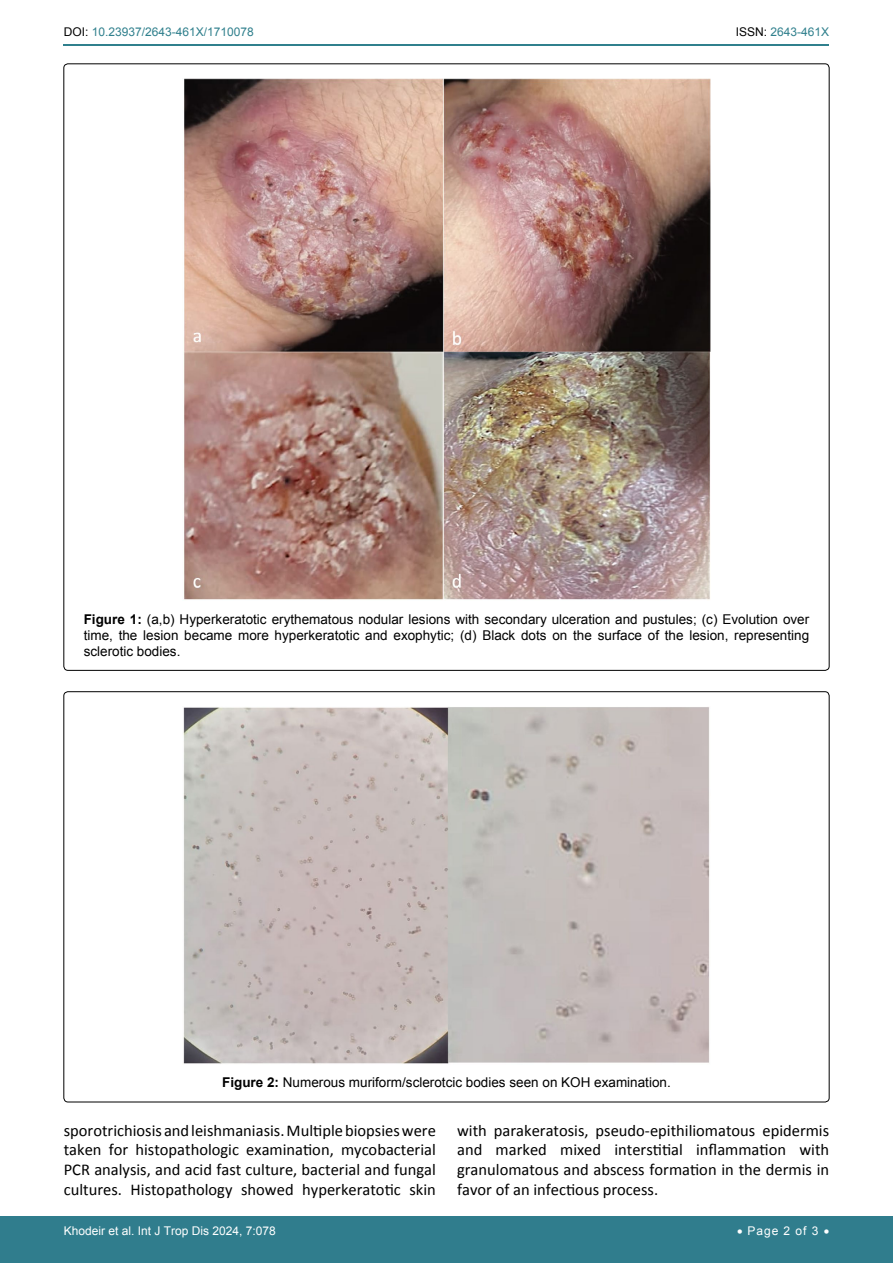
<style>
.page{position:relative;width:893px;height:1263px;background:#fff}
.page>*{position:absolute;margin:0;border:0;box-sizing:border-box;transform-origin:0 0}
.t1{font:16.5px/19.8px "Calibri";color:#000;text-align:justify}
.t2{font:13.5px/16.2px "Arial";color:#000;text-align:justify}
.t3{font:12px "Arial";color:#30808d}
.t4{font:12px "Arial";color:#fff}
.s1{color:#000}
.s2{font-weight:700}
</style>
<div class="page">
<div style="left:0;top:1217px;width:893px;height:46px;background:#307d8d"></div>
<hr style="left:64px;top:45px;width:765px;height:1px;background:#30808d">
<img style="left:184px;top:78px;width:526px;height:522px">
<img style="left:183px;top:707px;width:527px;height:357px">
<p class="t3" style="left:64px;top:24px;width:192px"><span class="s1">DOI:</span> 10.23937/2643-461X/1710078</p>
<p class="t3" style="left:736px;top:24px;width:95px"><span class="s1">ISSN:</span> 2643-461X</p>
<p class="t2" style="left:84px;top:611px;width:727px"><span class="s2">Figure 1:</span> (a,b) Hyperkeratotic erythematous nodular lesions with secondary ulceration and pustules; (c) Evolution over time, the lesion became more hyperkeratotic and exophytic; (d) Black dots on the surface of the lesion, representing sclerotic bodies.</p>
<p class="t2" style="left:222px;top:1074px;width:450px"><span class="s2">Figure 2:</span> Numerous muriform/sclerotcic bodies seen on KOH examination.</p>
<p class="t1" style="left:64px;top:1120px;width:374px">sporotrichiosis and leishmaniasis. Multiple biopsies were taken for histopathologic examination, mycobacterial PCR analysis, and acid fast culture, bacterial and fungal cultures. Histopathology showed hyperkeratotic skin</p>
<p class="t1" style="left:457px;top:1120px;width:374px">with parakeratosis, pseudo-epithiliomatous epidermis and marked mixed interstitial inflammation with granulomatous and abscess formation in the dermis in favor of an infectious process.</p>
<p class="t4" style="left:64px;top:1223px;width:214px">Khodeir et al. Int J Trop Dis 2024, 7:078</p>
<p class="t4" style="left:737px;top:1223px;width:94px">• Page 2 of 3 •</p>
</div>
